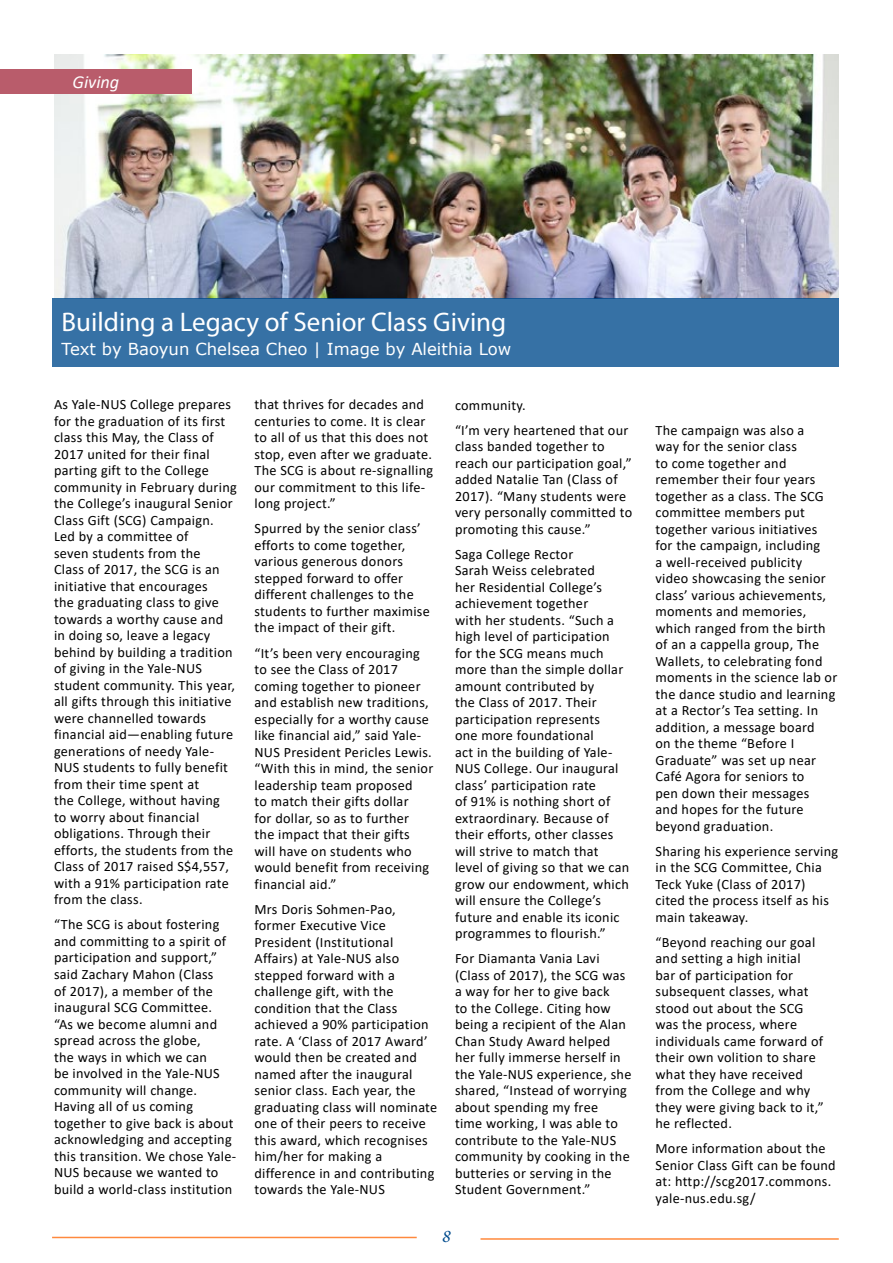
<style>
.page{position:relative;width:893px;height:1263px;background:#fff}
.page>*{position:absolute;margin:0;border:0;box-sizing:border-box;transform-origin:0 0}
.t1{font:27px "Myriad Pro";color:#fff}
.t2{font:italic 18.3px "Calibri";color:#fff}
.t3{font:italic 18px "Yale Design";color:#004b8d}
.t4{font:16.5px "Verdana";color:#fff}
.t5{font:14.25px/16.5px "Calibri";letter-spacing:.02em;color:#000}
</style>
<div class="page">
<hr style="left:52px;top:1237px;width:365px;height:1px;background:#ff893d">
<hr style="left:480px;top:1238px;width:359px;height:2px;background:#ff893d">
<img style="left:54px;top:54px;width:785px;height:245px">
<div style="left:52px;top:299px;width:787px;height:68px;background:#3671a5"></div>
<div style="left:0;top:69px;width:192px;height:24px;background:#b95c6b"></div>
<p class="t2" style="left:72px;top:69px;width:48px">Giving</p>
<h1 class="t1" style="left:62px;top:305px;width:446px">Building a Legacy of Senior Class Giving</h1>
<p class="t4" style="left:62px;top:338px;width:451px">Text by Baoyun Chelsea Cheo | Image by Aleithia Low</p>
<p class="t5" style="left:54px;top:396px;width:184px">As Yale-NUS College prepares for the graduation of its first class this May, the Class of<br>2017 united for their final parting gift to the College community in February during the College’s inaugural Senior<br>Class Gift (SCG) Campaign.<br>Led by a committee of<br>seven students from the<br>Class of 2017, the SCG is an initiative that encourages<br>the graduating class to give towards a worthy cause and in doing so, leave a legacy behind by building a tradition of giving in the Yale-NUS student community. This year, all gifts through this initiative were channelled towards financial aid—enabling future generations of needy Yale-<br>NUS students to fully benefit from their time spent at<br>the College, without having<br>to worry about financial obligations. Through their efforts, the students from the<br>Class of 2017 raised S$4,557, with a 91% participation rate from the class.</p>
<p class="t5" style="left:54px;top:916px;width:184px">“The SCG is about fostering and committing to a spirit of participation and support,” said Zachary Mahon (Class<br>of 2017), a member of the inaugural SCG Committee.<br>“As we become alumni and spread across the globe,<br>the ways in which we can<br>be involved in the Yale-NUS community will change.<br>Having all of us coming together to give back is about acknowledging and accepting this transition. We chose Yale-<br>NUS because we wanted to build a world-class institution</p>
<p class="t5" style="left:254px;top:396px;width:180px">that thrives for decades and centuries to come. It is clear to all of us that this does not stop, even after we graduate.<br>The SCG is about re-signalling our commitment to this life&shy;long project.”</p>
<p class="t5" style="left:254px;top:520px;width:177px">Spurred by the senior class’ efforts to come together, various generous donors stepped forward to offer different challenges to the students to further maximise the impact of their gift.</p>
<p class="t5" style="left:254px;top:644px;width:180px">“It’s been very encouraging to see the Class of 2017 coming together to pioneer and establish new traditions, especially for a worthy cause like financial aid,” said Yale-<br>NUS President Pericles Lewis. “With this in mind, the senior leadership team proposed<br>to match their gifts dollar<br>for dollar, so as to further<br>the impact that their gifts will have on students who would benefit from receiving financial aid.”</p>
<p class="t5" style="left:254px;top:900px;width:184px">Mrs Doris Sohmen-Pao, former Executive Vice<br>President (Institutional<br>Affairs) at Yale-NUS also stepped forward with a challenge gift, with the condition that the Class achieved a 90% participation rate. A ‘Class of 2017 Award’ would then be created and named after the inaugural senior class. Each year, the graduating class will nominate one of their peers to receive this award, which recognises him/her for making a difference in and contributing towards the Yale-NUS</p>
<p class="t5" style="left:455px;top:392px;width:175px;line-height:25px">community.<br>“I’m very heartened that our</p>
<p class="t5" style="left:455px;top:438px;width:179px">class banded together to reach our participation goal,” added Natalie Tan (Class of<br>2017). “Many students were very personally committed to promoting this cause.”</p>
<p class="t5" style="left:455px;top:545px;width:176px">Saga College Rector<br>Sarah Weiss celebrated<br>her Residential College’s achievement together<br>with her students. “Such a high level of participation for the SCG means much more than the simple dollar amount contributed by<br>the Class of 2017. Their participation represents<br>one more foundational<br>act in the building of Yale-<br>NUS College. Our inaugural class’ participation rate<br>of 91% is nothing short of extraordinary. Because of their efforts, other classes will strive to match that level of giving so that we can grow our endowment, which will ensure the College’s future and enable its iconic programmes to flourish.”</p>
<p class="t5" style="left:455px;top:950px;width:178px">For Diamanta Vania Lavi (Class of 2017), the SCG was a way for her to give back<br>to the College. Citing how being a recipient of the Alan<br>Chan Study Award helped her fully immerse herself in the Yale-NUS experience, she shared, “Instead of worrying about spending my free<br>time working, I was able to contribute to the Yale-NUS community by cooking in the butteries or serving in the<br>Student Government.”</p>
<p class="t3" style="left:442px;top:1226px;width:10px">8</p>
<p class="t5" style="left:655px;top:421px;width:183px">The campaign was also a<br>way for the senior class<br>to come together and remember their four years together as a class. The SCG committee members put together various initiatives for the campaign, including<br>a well-received publicity video showcasing the senior class’ various achievements, moments and memories, which ranged from the birth of an a cappella group, The<br>Wallets, to celebrating fond moments in the science lab or the dance studio and learning at a Rector’s Tea setting. In addition, a message board<br>on the theme “Before I<br>Graduate” was set up near<br>Café Agora for seniors to<br>pen down their messages<br>and hopes for the future beyond graduation.</p>
<p class="t5" style="left:655px;top:842px;width:184px">Sharing his experience serving in the SCG Committee, Chia<br>Teck Yuke (Class of 2017) cited the process itself as his main takeaway.</p>
<p class="t5" style="left:655px;top:933px;width:170px">“Beyond reaching our goal and setting a high initial bar of participation for subsequent classes, what stood out about the SCG was the process, where individuals came forward of their own volition to share what they have received from the College and why they were giving back to it,” he reflected.</p>
<p class="t5" style="left:655px;top:1140px;width:182px">More information about the<br>Senior Class Gift can be found at: http://scg2017.commons. yale-nus.edu.sg/</p>
</div>
